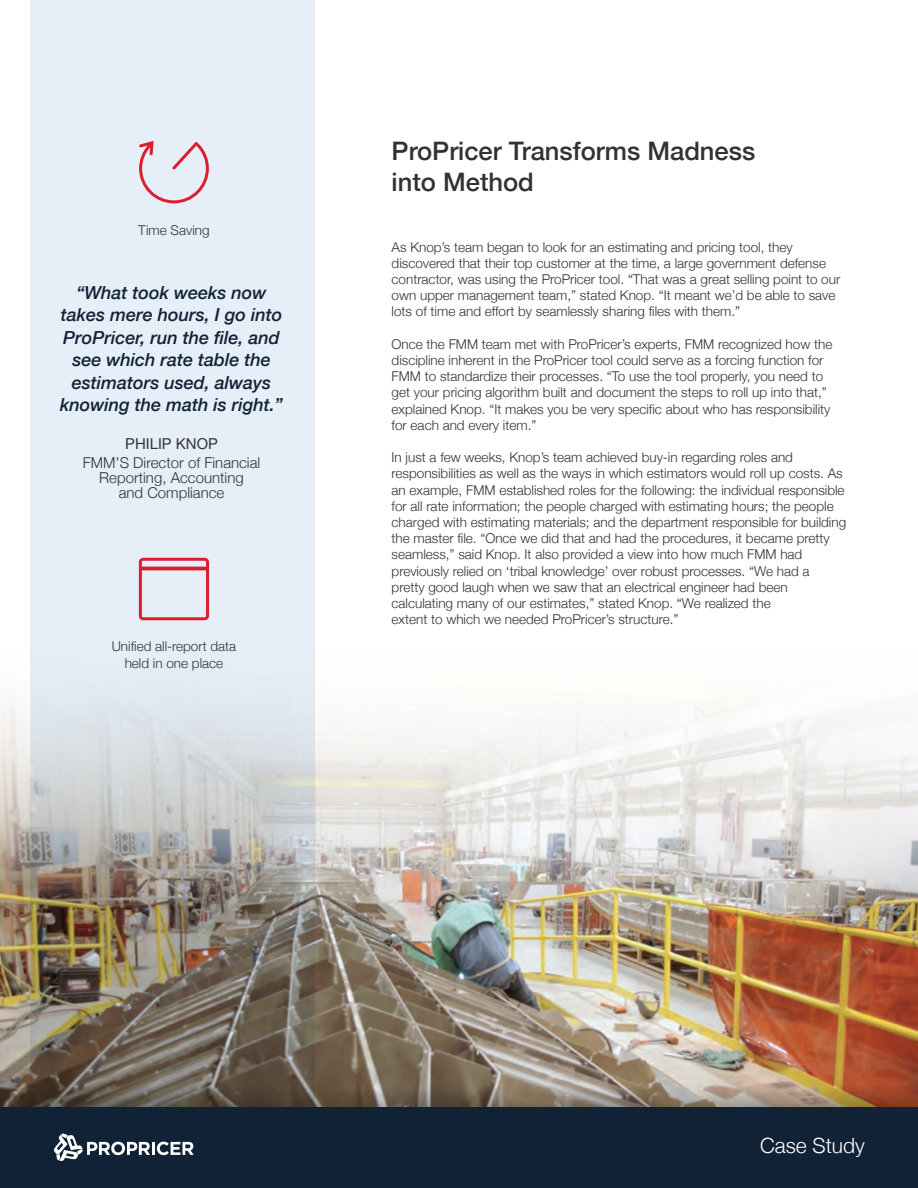
<style>
.page{position:relative;width:918px;height:1188px;background:#fff}
.page>*{position:absolute;margin:0;border:0;box-sizing:border-box;transform-origin:0 0}
.t1{font:500 25.5px/30.6px "Helvetica Neue";color:#313232}
.t2{font:300 21px "Helvetica Neue";color:#fff}
.t3{font:italic 500 18px/22.5px "Helvetica Neue";color:#112236;text-align:center}
.t4{font:300 15px/15px "Helvetica Neue";color:#323333;text-align:center}
.t5{font:15px "Helvetica Neue";color:#323333}
.t6{font:300 13.5px/16.2px "Helvetica Neue";color:#313232}
</style>
<div class="page">
<img style="left:0;top:922px;width:918px;height:185px">
<svg style="left:0;top:701px;width:918px;height:221px"></svg>
<div style="left:0;top:1107px;width:918px;height:81px;background:#112236"></div>
<svg style="left:30px;top:0;width:285px;height:1107px;background:#c9ccce"></svg>
<svg style="left:139px;top:141px;width:70px;height:62px;background:#e4cfd8"></svg>
<svg style="left:139px;top:558px;width:70px;height:62px;background:#e3c1cb"></svg>
<svg style="left:54px;top:1134px;width:140px;height:27px"></svg>
<p class="t6" style="left:138px;top:221px;width:73px">Time Saving</p>
<h3 class="t3" style="left:60px;top:280px;width:224px">“What took weeks now takes mere hours, I go into<br>ProPricer, run the file, and see which rate table the estimators used, always knowing the math is right.”</h3>
<p class="t5" style="left:125px;top:432px;width:94px">PHILIP KNOP</p>
<p class="t4" style="left:83px;top:454px;width:179px">FMM’S Director of Financial<br>Reporting, Accounting<br>and Compliance</p>
<p class="t6" style="left:112px;top:638px;width:126px;text-align:center">Unified all-report data held in one place</p>
<h1 class="t1" style="left:392px;top:134px;width:365px">ProPricer Transforms Madness into Method</h1>
<p class="t6" style="left:392px;top:238px;width:450px">As Knop’s team began to look for an estimating and pricing tool, they discovered that their top customer at the time, a large government defense contractor, was using the ProPricer tool. “That was a great selling point to our own upper management team,” stated Knop. “It meant we’d be able to save lots of time and effort by seamlessly sharing files with them.”</p>
<p class="t6" style="left:392px;top:335px;width:442px">Once the FMM team met with ProPricer’s experts, FMM recognized how the discipline inherent in the ProPricer tool could serve as a forcing function for FMM to standardize their processes. “To use the tool properly, you need to get your pricing algorithm built and document the steps to roll up into that,” explained Knop. “It makes you be very specific about who has responsibility for each and every item.”</p>
<p class="t6" style="left:392px;top:448px;width:456px">In just a few weeks, Knop’s team achieved buy-in regarding roles and responsibilities as well as the ways in which estimators would roll up costs. As an example, FMM established roles for the following: the individual responsible for all rate information; the people charged with estimating hours; the people charged with estimating materials; and the department responsible for building the master file. “Once we did that and had the procedures, it became pretty seamless,” said Knop. It also provided a view into how much FMM had previously relied on ‘tribal knowledge’ over robust processes. “We had a<br>pretty good laugh when we saw that an electrical engineer had been calculating many of our estimates,” stated Knop. “We realized the<br>extent to which we needed ProPricer’s structure.”</p>
<h2 class="t2" style="left:760px;top:1129px;width:107px">Case Study</h2>
</div>
